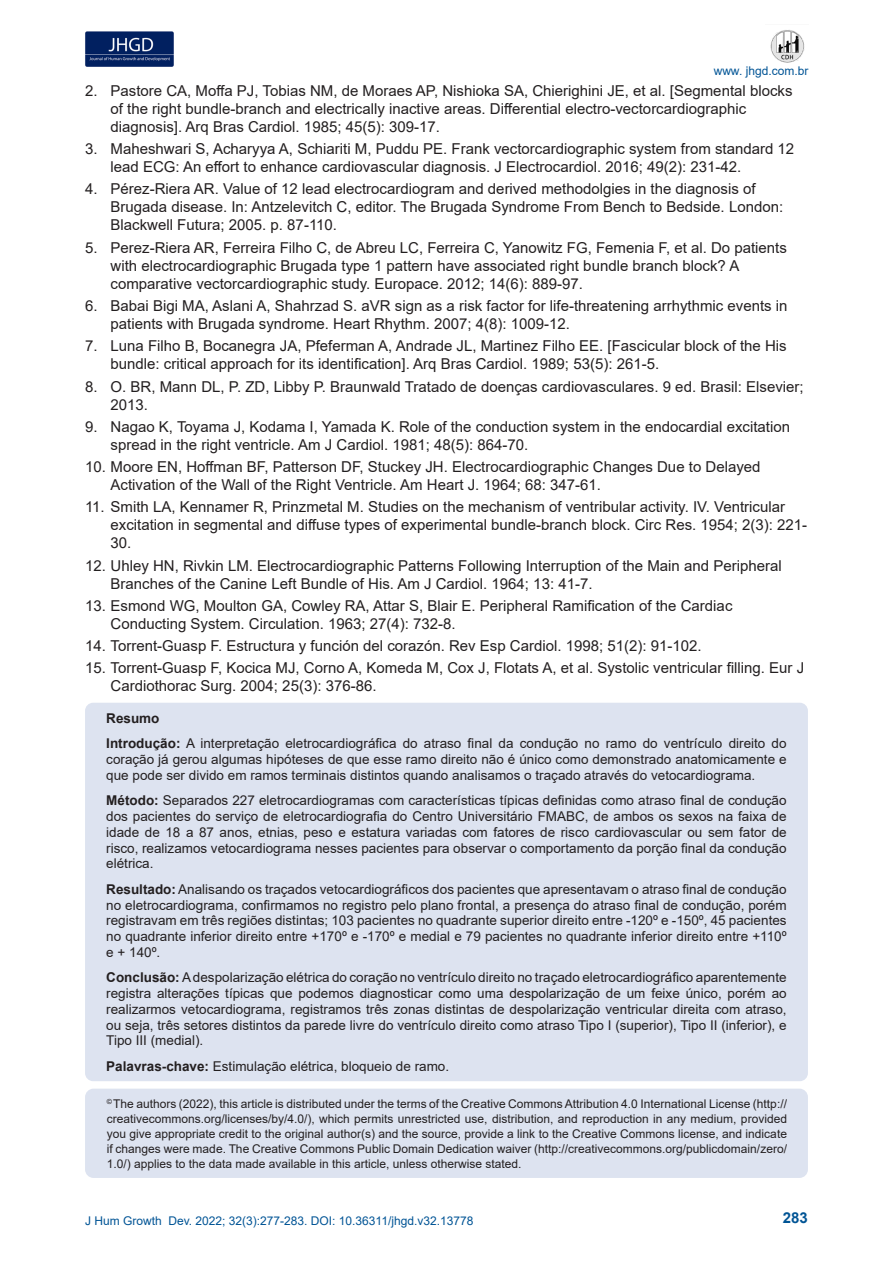
<style>
.page{position:relative;width:893px;height:1263px;background:#fff}
.page>*{position:absolute;margin:0;border:0;box-sizing:border-box;transform-origin:0 0}
.t1{font:15px/18px "Arial";color:#231f20}
.t2{font:700 15px "Arial";color:#005495}
.t3{font:13.5px/15.8px "Arial";color:#231f20;text-align:justify}
.t4{font:700 13.5px "Arial";color:#231f20}
.t5{font:12px/15px "Arial";color:#231f20;text-align:justify}
.t6{font:12px "Arial";color:#005495}
.s1{font-weight:700}
</style>
<div class="page">
<img style="left:85px;top:31px;width:89px;height:36px">
<img style="left:770px;top:30px;width:35px;height:33px">
<div style="left:85px;top:1089px;width:723px;height:89px;background:#dde3f0;border-radius:9px"></div>
<div style="left:85px;top:703px;width:723px;height:378px;background:#dde3f0;border-radius:8px"></div>
<p class="t6" style="left:714px;top:63px;width:96px">www. jhgd.com.br</p>
<p class="t1" style="left:111px;top:82px;width:683px;text-indent:-26px">2. Pastore CA, Moffa PJ, Tobias NM, de Moraes AP, Nishioka SA, Chierighini JE, et al. [Segmental blocks of the right bundle-branch and electrically inactive areas. Differential electro-vectorcardiographic diagnosis]. Arq Bras Cardiol. 1985; 45(5): 309-17.</p>
<p class="t1" style="left:111px;top:140px;width:685px;text-indent:-26px">3. Maheshwari S, Acharyya A, Schiariti M, Puddu PE. Frank vectorcardiographic system from standard 12 lead ECG: An effort to enhance cardiovascular diagnosis. J Electrocardiol. 2016; 49(2): 231-42.</p>
<p class="t1" style="left:111px;top:180px;width:674px;text-indent:-26px">4. Pérez-Riera AR. Value of 12 lead electrocardiogram and derived methodolgies in the diagnosis of<br>Brugada disease. In: Antzelevitch C, editor. The Brugada Syndrome From Bench to Bedside. London:<br>Blackwell Futura; 2005. p. 87-110.</p>
<p class="t1" style="left:111px;top:238px;width:678px;text-indent:-26px">5. Perez-Riera AR, Ferreira Filho C, de Abreu LC, Ferreira C, Yanowitz FG, Femenia F, et al. Do patients with electrocardiographic Brugada type 1 pattern have associated right bundle branch block? A comparative vectorcardiographic study. Europace. 2012; 14(6): 889-97.</p>
<p class="t1" style="left:111px;top:297px;width:678px;text-indent:-26px">6. Babai Bigi MA, Aslani A, Shahrzad S. aVR sign as a risk factor for life-threatening arrhythmic events in patients with Brugada syndrome. Heart Rhythm. 2007; 4(8): 1009-12.</p>
<p class="t1" style="left:111px;top:337px;width:678px;text-indent:-26px">7. Luna Filho B, Bocanegra JA, Pfeferman A, Andrade JL, Martinez Filho EE. [Fascicular block of the His bundle: critical approach for its identification]. Arq Bras Cardiol. 1989; 53(5): 261-5.</p>
<p class="t1" style="left:111px;top:377px;width:695px;text-indent:-26px">8. O. BR, Mann DL, P. ZD, Libby P. Braunwald Tratado de doenças cardiovasculares. 9 ed. Brasil: Elsevier;<br>2013.</p>
<p class="t1" style="left:111px;top:417px;width:681px;text-indent:-26px">9. Nagao K, Toyama J, Kodama I, Yamada K. Role of the conduction system in the endocardial excitation spread in the right ventricle. Am J Cardiol. 1981; 48(5): 864-70.</p>
<p class="t1" style="left:111px;top:458px;width:651px;text-indent:-26px">10. Moore EN, Hoffman BF, Patterson DF, Stuckey JH. Electrocardiographic Changes Due to Delayed<br>Activation of the Wall of the Right Ventricle. Am Heart J. 1964; 68: 347-61.</p>
<p class="t1" style="left:111px;top:498px;width:698px;text-indent:-26px">11. Smith LA, Kennamer R, Prinzmetal M. Studies on the mechanism of ventribular activity. IV. Ventricular excitation in segmental and diffuse types of experimental bundle-branch block. Circ Res. 1954; 2(3): 221-<br>30.</p>
<p class="t1" style="left:111px;top:556px;width:673px;text-indent:-26px">12. Uhley HN, Rivkin LM. Electrocardiographic Patterns Following Interruption of the Main and Peripheral<br>Branches of the Canine Left Bundle of His. Am J Cardiol. 1964; 13: 41-7.</p>
<p class="t1" style="left:111px;top:596px;width:623px;text-indent:-26px">13. Esmond WG, Moulton GA, Cowley RA, Attar S, Blair E. Peripheral Ramification of the Cardiac<br>Conducting System. Circulation. 1963; 27(4): 732-8.</p>
<p class="t1" style="left:85px;top:637px;width:618px">14. Torrent-Guasp F. Estructura y función del corazón. Rev Esp Cardiol. 1998; 51(2): 91-102.</p>
<p class="t1" style="left:111px;top:659px;width:695px;text-indent:-26px">15. Torrent-Guasp F, Kocica MJ, Corno A, Komeda M, Cox J, Flotats A, et al. Systolic ventricular filling. Eur J<br>Cardiothorac Surg. 2004; 25(3): 376-86.</p>
<p class="t4" style="left:106px;top:709px;width:55px">Resumo</p>
<p class="t3" style="left:106px;top:736px;width:682px"><span class="s1">Introdução:</span> A interpretação eletrocardiográfica do atraso final da condução no ramo do ventrículo direito do coração já gerou algumas hipóteses de que esse ramo direito não é único como demonstrado anatomicamente e que pode ser divido em ramos terminais distintos quando analisamos o traçado através do vetocardiograma.</p>
<p class="t3" style="left:106px;top:793px;width:682px"><span class="s1">Método:</span> Separados 227 eletrocardiogramas com características típicas definidas como atraso final de condução dos pacientes do serviço de eletrocardiografia do Centro Universitário FMABC, de ambos os sexos na faixa de idade de 18 a 87 anos, etnias, peso e estatura variadas com fatores de risco cardiovascular ou sem fator de risco, realizamos vetocardiograma nesses pacientes para observar o comportamento da porção final da condução elétrica.</p>
<p class="t3" style="left:106px;top:881px;width:682px"><span class="s1">Resultado:</span> Analisando os traçados vetocardiográficos dos pacientes que apresentavam o atraso final de condução no eletrocardiograma, confirmamos no registro pelo plano frontal, a presença do atraso final de condução, porém registravam em três regiões distintas; 103 pacientes no quadrante superior direito entre -120º e -150º, 45 pacientes no quadrante inferior direito entre +170º e -170º e medial e 79 pacientes no quadrante inferior direito entre +110º e + 140º.</p>
<p class="t3" style="left:106px;top:969px;width:682px"><span class="s1">Conclusão:</span> A despolarização elétrica do coração no ventrículo direito no traçado eletrocardiográfico aparentemente registra alterações típicas que podemos diagnosticar como uma despolarização de um feixe único, porém ao realizarmos vetocardiograma, registramos três zonas distintas de despolarização ventricular direita com atraso, ou seja, três setores distintos da parede livre do ventrículo direito como atraso Tipo I (superior), Tipo II (inferior), e Tipo III (medial).</p>
<p class="t3" style="left:106px;top:1058px;width:344px"><span class="s1">Palavras-chave:</span> Estimulação elétrica, bloqueio de ramo.</p>
<p class="t5" style="left:107px;top:1096px;width:682px"><sup>©</sup> The authors (2022), this article is distributed under the terms of the Creative Commons Attribution 4.0 International License (http:// creativecommons.org/licenses/by/4.0/), which permits unrestricted use, distribution, and reproduction in any medium, provided you give appropriate credit to the original author(s) and the source, provide a link to the Creative Commons license, and indicate if changes were made. The Creative Commons Public Domain Dedication waiver (http://creativecommons.org/publicdomain/zero/ 1.0/) applies to the data made available in this article, unless otherwise stated.</p>
<p class="t6" style="left:85px;top:1212px;width:390px">J Hum Growth Dev. 2022; 32(3):277-283. DOI: 10.36311/jhgd.v32.13778</p>
<p class="t2" style="left:783px;top:1207px;width:27px">283</p>
</div>
